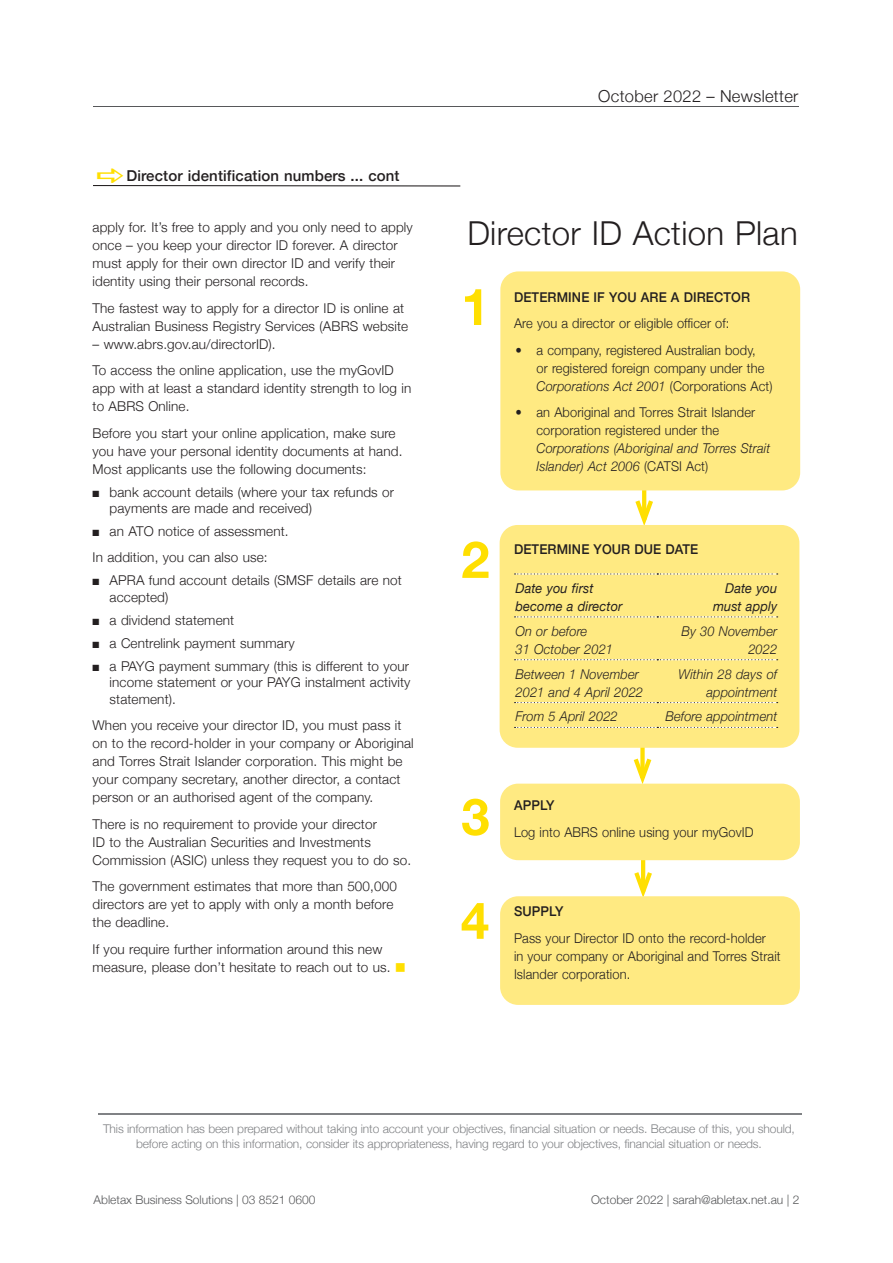
<style>
.page{position:relative;width:893px;height:1263px;background:#fff}
.page>*{position:absolute;margin:0;border:0;box-sizing:border-box;transform-origin:0 0}
.t1{font:700 51px/103.8px "Helvetica Neue";color:#ffdf01}
.t2{font:300 33px "Helvetica Neue";letter-spacing:.01em;color:#231f20}
.t3{font:300 16.5px "Helvetica Neue";letter-spacing:.02em;color:#231f20}
.t4{font:500 15px "Helvetica Neue";letter-spacing:.01em;color:#231f20}
.t5{font:300 13.5px/18px "Helvetica Neue";letter-spacing:.01em;color:#231f20}
.t6{font:300 13.5px/18px "Helvetica Neue";letter-spacing:.01em;color:#231f20;scale:.95 1}
.t7{font:italic 300 13.5px/18px "Helvetica Neue";letter-spacing:.01em;color:#231f20;scale:.95 1}
.t8{font:500 13.5px "Helvetica Neue";letter-spacing:.01em;color:#231f20;scale:.95 1}
.t9{font:italic 13.5px/18px "Helvetica Neue";letter-spacing:.01em;color:#231f20;scale:.95 1}
.t10{font:300 12px/15px "Helvetica Neue";letter-spacing:-.01em;color:#808285;text-align:center}
.t11{font:300 12px "Helvetica Neue";color:#57585a}
.s1{color:#ffdf01}
.s2{font-style:italic}
.s3{font-style:normal}
</style>
<div class="page">
<hr style="left:93px;top:106px;width:705px;height:1px;background:#57585a">
<hr style="left:93px;top:185px;width:367px;height:1px;background:#231f20">
<hr style="left:99px;top:1113px;width:703px;height:1px;background:#808285">
<div style="left:640px;top:739px;width:5px;height:39px;background:#ffdf01"></div>
<svg style="left:630px;top:754px;width:25px;height:30px"></svg>
<hr style="left:641px;top:853px;width:4px;height:39px;background:#ffdf01">
<svg style="left:634px;top:867px;width:18px;height:29px"></svg>
<svg style="left:642px;top:490px;width:4px;height:6px"></svg>
<svg style="left:635px;top:496px;width:18px;height:29px"></svg>
<div style="left:500px;top:784px;width:300px;height:76px;background:#ffea82;border-radius:18px"></div>
<div style="left:500px;top:896px;width:300px;height:109px;background:#ffea82;border-radius:18px"></div>
<div style="left:500px;top:525px;width:299px;height:223px;background:#ffea82;border-radius:18px"></div>
<div style="left:500px;top:271px;width:300px;height:219px;background:#ffea82;border-radius:18px"></div>
<svg style="left:515px;top:573px;width:263px;height:1px"></svg>
<svg style="left:515px;top:616px;width:263px;height:1px"></svg>
<svg style="left:515px;top:659px;width:263px;height:1px"></svg>
<svg style="left:515px;top:702px;width:263px;height:1px"></svg>
<svg style="left:515px;top:727px;width:263px;height:1px"></svg>
<p class="t4" style="left:126px;top:164px;width:275px">Director identification numbers ... cont</p>
<p class="t5" style="left:93px;top:217px;width:322px">apply for. It’s free to apply and you only need to apply once – you keep your director ID forever. A director must apply for their own director ID and verify their identity using their personal records.</p>
<p class="t5" style="left:93px;top:298px;width:317px">The fastest way to apply for a director ID is online at<br>Australian Business Registry Services (ABRS website</p>
<p class="t5" style="left:93px;top:330px;width:303px;line-height:26.5px">– www.abrs.gov.au/directorID).<br>To access the online application, use the myGovID</p>
<p class="t5" style="left:93px;top:378px;width:320px">app with at least a standard identity strength to log in to ABRS Online.</p>
<p class="t5" style="left:93px;top:423px;width:311px">Before you start your online application, make sure you have your personal identity documents at hand.<br>Most applicants use the following documents:</p>
<p class="t5" style="left:110px;top:482px;width:286px;line-height:16.5px;text-indent:-17px">■ bank account details (where your tax refunds or payments are made and received)</p>
<p class="t5" style="left:93px;top:517px;width:198px;line-height:26.5px">■ an ATO notice of assessment.<br>In addition, you can also use:</p>
<p class="t5" style="left:110px;top:571px;width:294px;line-height:16.5px;text-indent:-17px">■ APRA fund account details (SMSF details are not accepted)</p>
<p class="t5" style="left:93px;top:610px;width:143px">■ a dividend statement</p>
<p class="t5" style="left:93px;top:633px;width:204px">■ a Centrelink payment summary</p>
<p class="t5" style="left:110px;top:656px;width:302px;line-height:16.5px;text-align:justify;text-indent:-17px">■ a PAYG payment summary (this is different to your income statement or your PAYG instalment activity statement).</p>
<p class="t5" style="left:93px;top:715px;width:323px">When you receive your director ID, you must pass it on to the record-holder in your company or Aboriginal and Torres Strait Islander corporation. This might be your company secretary, another director, a contact person or an authorised agent of the company.</p>
<p class="t5" style="left:93px;top:814px;width:320px">There is no requirement to provide your director<br>ID to the Australian Securities and Investments<br>Commission (ASIC) unless they request you to do so.</p>
<p class="t5" style="left:93px;top:876px;width:306px">The government estimates that more than 500,000 directors are yet to apply with only a month before the deadline.</p>
<p class="t5" style="left:93px;top:939px;width:315px">If you require further information around this new measure, please don’t hesitate to reach out to us. <span class="s1">■</span></p>
<p class="t3" style="left:598px;top:83px;width:202px">October 2022 – Newsletter</p>
<h2 class="t2" style="left:467px;top:206px;width:332px">Director ID Action Plan</h2>
<h1 class="t1" style="left:461px;top:256px;width:30px">1</h1>
<p class="t8" style="left:514px;top:286px;width:250px">DETERMINE IF YOU ARE A DIRECTOR</p>
<p class="t6" style="left:514px;top:314px;width:228px">Are you a director or eligible officer of:</p>
<p class="t6" style="left:536px;top:340px;width:250px;text-indent:-21px">• a company, registered Australian body,<br>or registered foreign company under the<br><span class="s2">Corporations Act 2001</span> (Corporations Act)</p>
<p class="t6" style="left:536px;top:403px;width:232px;text-indent:-21px">• an Aboriginal and Torres Strait Islander corporation registered under the</p>
<p class="t7" style="left:536px;top:439px;width:247px">Corporations (Aboriginal and Torres Strait<br>Islander) Act 2006 <span class="s3">(CATSI Act)</span></p>
<h1 class="t1" style="left:461px;top:509px;width:30px">2</h1>
<p class="t8" style="left:514px;top:538px;width:195px">DETERMINE YOUR DUE DATE</p>
<p class="t9" style="left:515px;top:580px;width:114px">Date you first become a director</p>
<p class="t9" style="left:713px;top:580px;width:69px;text-align:right">Date you must apply</p>
<p class="t7" style="left:515px;top:621px;width:104px">On or before<br>31 October 2021</p>
<p class="t7" style="left:681px;top:621px;width:102px;text-align:right">By 30 November<br>2022</p>
<p class="t7" style="left:515px;top:664px;width:136px">Between 1 November<br>2021 and 4 April 2022</p>
<p class="t7" style="left:678px;top:664px;width:106px;text-align:right">Within 28 days of appointment</p>
<p class="t7" style="left:515px;top:707px;width:109px">From 5 April 2022</p>
<p class="t7" style="left:665px;top:707px;width:119px">Before appointment</p>
<h1 class="t1" style="left:461px;top:766px;width:30px">3<br>4</h1>
<p class="t8" style="left:514px;top:795px;width:44px">APPLY</p>
<p class="t6" style="left:514px;top:822px;width:254px">Log into ABRS online using your myGovID</p>
<p class="t8" style="left:514px;top:901px;width:54px">SUPPLY</p>
<p class="t6" style="left:514px;top:928px;width:282px">Pass your Director ID onto the record-holder<br>in your company or Aboriginal and Torres Strait<br>Islander corporation.</p>
<p class="t10" style="left:103px;top:1120px;width:693px">This information has been prepared without taking into account your objectives, financial situation or needs. Because of this, you should, before acting on this information, consider its appropriateness, having regard to your objectives, financial situation or needs.</p>
<p class="t11" style="left:94px;top:1190px;width:224px">Abletax Business Solutions | 03 8521 0600</p>
<p class="t11" style="left:591px;top:1190px;width:210px">October 2022 | sarah@abletax.net.au | 2</p>
</div>
